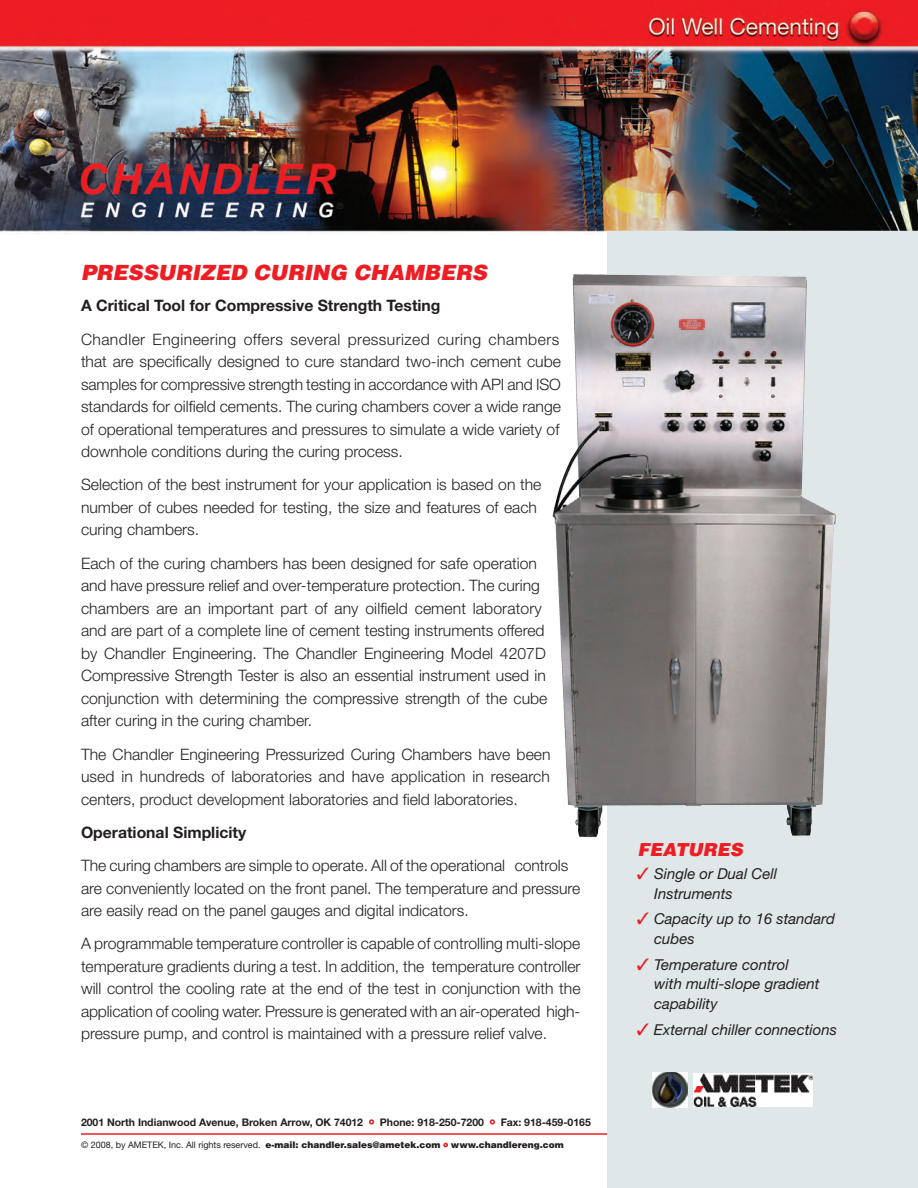
<style>
.page{position:relative;width:918px;height:1188px;background:#fff}
.page>*{position:absolute;margin:0;border:0;box-sizing:border-box;transform-origin:0 0}
.Color_Subhead{font:italic 900 21px "Helvetica";color:#ee1d23}
.Color_Subhead-2{font:italic 900 18px "Helvetica";color:#ee1d23}
.bodyBold{font:300 15.75px/22.5px "Helvetica Neue";color:#231f20;text-align:justify}
.bodyBold-2{font:700 15.75px "Helvetica Neue";color:#231f20}
.Feature_text{font:italic 15px/19.5px "Helvetica Neue";color:#231f20}
.t1{font:700 10.5px "Helvetica Neue";letter-spacing:-.005em;color:#231f20}
.t2{font:900 9px "Helvetica";color:#231f20}
.s1{font-family:"Helvetica Neue";font-weight:400}
.s2{color:#ee1d23}
</style>
<div class="page">
<hr style="left:81px;top:1133px;width:528px;height:2px;background:#ee1d23">
<img style="left:0;top:0;width:918px;height:235px">
<div style="left:608px;top:231px;width:310px;height:957px;background:#e0e7e9"></div>
<svg style="left:369px;top:1119px;width:5px;height:6px"></svg>
<svg style="left:490px;top:1119px;width:5px;height:6px"></svg>
<svg style="left:443px;top:1143px;width:5px;height:4px"></svg>
<img style="left:552px;top:243px;width:284px;height:634px">
<img style="left:693px;top:1073px;width:120px;height:34px">
<img style="left:652px;top:1072px;width:36px;height:35px">
<p class="Color_Subhead" style="left:81px;top:259px;width:407px">PRESSURIZED CURING CHAMBERS</p>
<p class="bodyBold-2" style="left:81px;top:296px;width:361px">A Critical Tool for Compressive Strength Testing</p>
<p class="bodyBold" style="left:81px;top:327px;width:481px">Chandler Engineering offers several pressurized curing chambers that are specifically designed to cure standard two-inch cement cube samples for compressive strength testing in accordance with API and ISO standards for oilfield cements. The curing chambers cover a wide range of operational temperatures and pressures to simulate a wide variety of downhole conditions during the curing process.</p>
<p class="bodyBold" style="left:81px;top:473px;width:462px;text-align:left">Selection of the best instrument for your application is based on the number of cubes needed for testing, the size and features of each curing chambers.</p>
<p class="bodyBold" style="left:81px;top:551px;width:468px;text-align:left">Each of the curing chambers has been designed for safe operation and have pressure relief and over-temperature protection. The curing chambers are an important part of any oilfield cement laboratory and are part of a complete line of cement testing instruments offered by Chandler Engineering. The Chandler Engineering Model 4207D Compressive Strength Tester is also an essential instrument used in conjunction with determining the compressive strength of the cube after curing in the curing chamber.</p>
<p class="bodyBold" style="left:81px;top:742px;width:471px">The Chandler Engineering Pressurized Curing Chambers have been used in hundreds of laboratories and have application in research centers, product development laboratories and field laboratories.</p>
<p class="bodyBold-2" style="left:81px;top:822px;width:167px">Operational Simplicity</p>
<p class="bodyBold" style="left:81px;top:854px;width:501px;text-align:left">The curing chambers are simple to operate. All of the operational controls are conveniently located on the front panel. The temperature and pressure are easily read on the panel gauges and digital indicators.</p>
<p class="bodyBold" style="left:81px;top:932px;width:501px">A programmable temperature controller is capable of controlling multi-slope temperature gradients during a test. In addition, the temperature controller will control the cooling rate at the end of the test in conjunction with the application of cooling water. Pressure is generated with an air-operated high&shy;pressure pump, and control is maintained with a pressure relief valve.</p>
<p class="t1" style="left:81px;top:1115px;width:284px">2001 North Indianwood Avenue, Broken Arrow, OK 74012</p>
<p class="t1" style="left:380px;top:1115px;width:106px">Phone: 918-250-7200</p>
<p class="t1" style="left:501px;top:1115px;width:92px">Fax: 918-459-0165</p>
<p class="t2" style="left:81px;top:1139px;width:484px"><span class="s1">© 2008, by AMETEK, Inc. All rights reserved.</span> e-mail: chandler.sales@ametek.com www.chandlereng.com</p>
<p class="Color_Subhead-2" style="left:638px;top:838px;width:107px">FEATURES</p>
<p class="Feature_text" style="left:654px;top:864px;width:124px;text-indent:-17px"><span class="s2">✓</span> Single or Dual Cell<br>Instruments</p>
<p class="Feature_text" style="left:654px;top:909px;width:182px;text-indent:-17px"><span class="s2">✓</span> Capacity up to 16 standard cubes</p>
<p class="Feature_text" style="left:654px;top:955px;width:167px;text-indent:-17px"><span class="s2">✓</span> Temperature control with multi-slope gradient capability</p>
<p class="Feature_text" style="left:637px;top:1020px;width:202px"><span class="s2">✓</span> External chiller connections</p>
</div>
